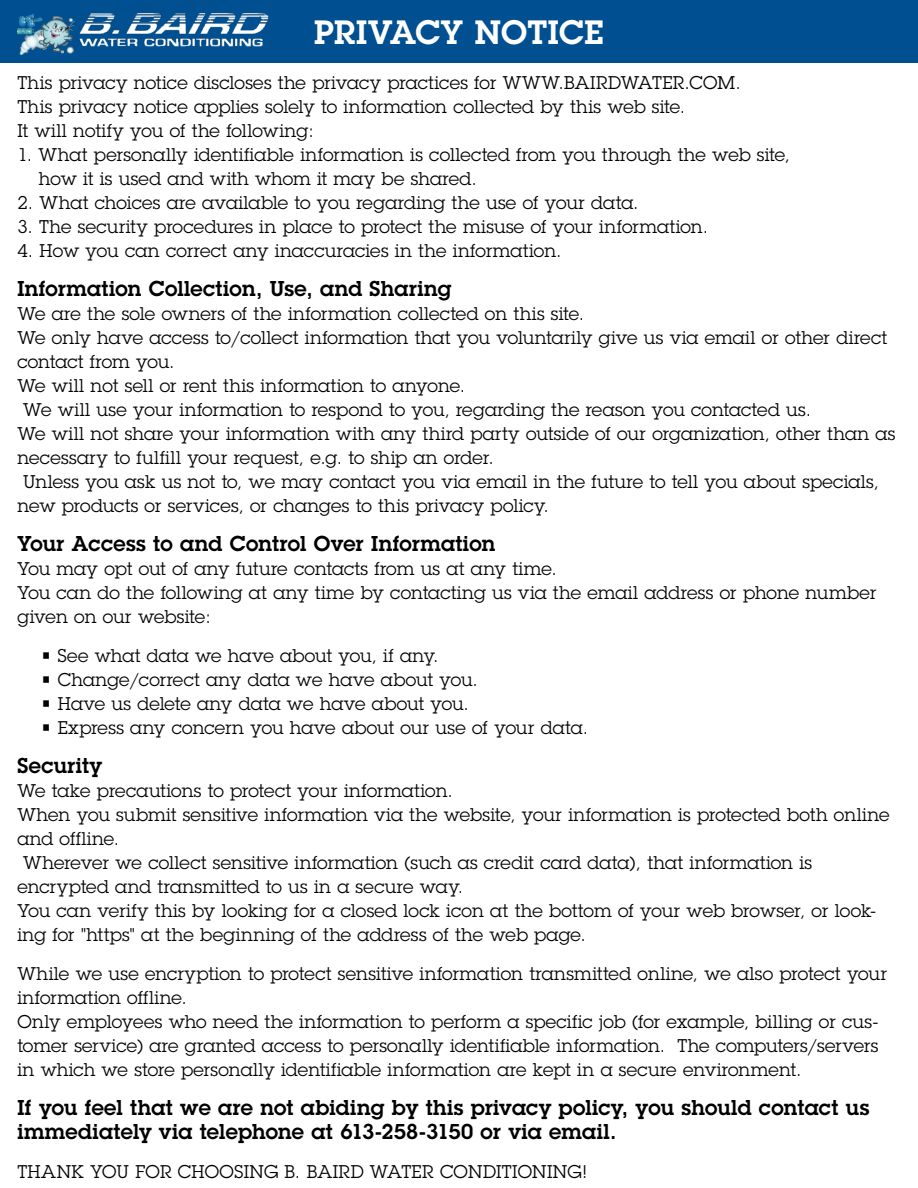
<style>
.page{position:relative;width:918px;height:1188px;background:#fff}
.page>*{position:absolute;margin:0;border:0;box-sizing:border-box;transform-origin:0 0}
.t1{font:600 33px "Lubalin Graph";letter-spacing:.01em;color:#fff}
.t2{font:600 21px/24px "Lubalin Graph";letter-spacing:.01em;color:#000}
.t3{font:18px/24px "Lubalin Graph";letter-spacing:.01em;color:#000}
</style>
<div class="page">
<div style="left:0;top:0;width:918px;height:62px;background:#005091"></div>
<img style="left:18px;top:13px;width:252px;height:50px">
<h1 class="t1" style="left:314px;top:11px;width:291px">PRIVACY NOTICE</h1>
<p class="t3" style="left:17px;top:71px;width:725px">This privacy notice discloses the privacy practices for WWW.BAIRDWATER.COM.<br>This privacy notice applies solely to information collected by this web site.<br>It will notify you of the following:</p>
<p class="t3" style="left:39px;top:143px;width:753px;text-indent:-22px">1. What personally identifiable information is collected from you through the web site, how it is used and with whom it may be shared.</p>
<p class="t3" style="left:17px;top:191px;width:623px">2. What choices are available to you regarding the use of your data.</p>
<p class="t3" style="left:17px;top:215px;width:692px">3. The security procedures in place to protect the misuse of your information.</p>
<p class="t3" style="left:17px;top:239px;width:546px">4. How you can correct any inaccuracies in the information.</p>
<p class="t2" style="left:17px;top:277px;width:436px">Information Collection, Use, and Sharing</p>
<p class="t3" style="left:17px;top:302px;width:568px">We are the sole owners of the information collected on this site.</p>
<p class="t3" style="left:17px;top:326px;width:871px">We only have access to/collect information that you voluntarily give us via email or other direct</p>
<p class="t3" style="left:17px;top:350px;width:159px">contact from you.</p>
<p class="t3" style="left:17px;top:374px;width:449px">We will not sell or rent this information to anyone.</p>
<p class="t3" style="left:23px;top:398px;width:789px">We will use your information to respond to you, regarding the reason you contacted us.</p>
<p class="t3" style="left:17px;top:422px;width:880px">We will not share your information with any third party outside of our organization, other than as</p>
<p class="t3" style="left:17px;top:446px;width:478px">necessary to fulfill your request, e.g. to ship an order.</p>
<p class="t3" style="left:23px;top:470px;width:857px">Unless you ask us not to, we may contact you via email in the future to tell you about specials,</p>
<p class="t3" style="left:17px;top:494px;width:533px">new products or services, or changes to this privacy policy.</p>
<p class="t2" style="left:17px;top:532px;width:480px">Your Access to and Control Over Information</p>
<p class="t3" style="left:17px;top:557px;width:861px">You may opt out of any future contacts from us at any time.<br>You can do the following at any time by contacting us via the email address or phone number given on our website:</p>
<p class="t3" style="left:41px;top:644px;width:399px">• See what data we have about you, if any.</p>
<p class="t3" style="left:41px;top:668px;width:439px">• Change/correct any data we have about you.</p>
<p class="t3" style="left:41px;top:692px;width:430px">• Have us delete any data we have about you.</p>
<p class="t3" style="left:41px;top:716px;width:549px">• Express any concern you have about our use of your data.</p>
<p class="t2" style="left:17px;top:754px;width:86px">Security</p>
<p class="t3" style="left:17px;top:779px;width:437px">We take precautions to protect your information.</p>
<p class="t3" style="left:17px;top:803px;width:874px">When you submit sensitive information via the website, your information is protected both online</p>
<p class="t3" style="left:17px;top:827px;width:103px">and offline.</p>
<p class="t3" style="left:23px;top:851px;width:790px">Wherever we collect sensitive information (such as credit card data), that information is</p>
<p class="t3" style="left:17px;top:875px;width:447px">encrypted and transmitted to us in a secure way.</p>
<p class="t3" style="left:17px;top:899px;width:860px">You can verify this by looking for a closed lock icon at the bottom of your web browser, or look-</p>
<p class="t3" style="left:17px;top:923px;width:570px">ing for "https" at the beginning of the address of the web page.</p>
<p class="t3" style="left:17px;top:962px;width:871px">While we use encryption to protect sensitive information transmitted online, we also protect your information offline.<br>Only employees who need the information to perform a specific job (for example, billing or cus&shy;tomer service) are granted access to personally identifiable information. The computers/servers in which we store personally identifiable information are kept in a secure environment.</p>
<p class="t2" style="left:17px;top:1096px;width:853px">If you feel that we are not abiding by this privacy policy, you should contact us immediately via telephone at 613-258-3150 or via email.</p>
<p class="t3" style="left:17px;top:1160px;width:570px">THANK YOU FOR CHOOSING B. BAIRD WATER CONDITIONING!</p>
</div>
